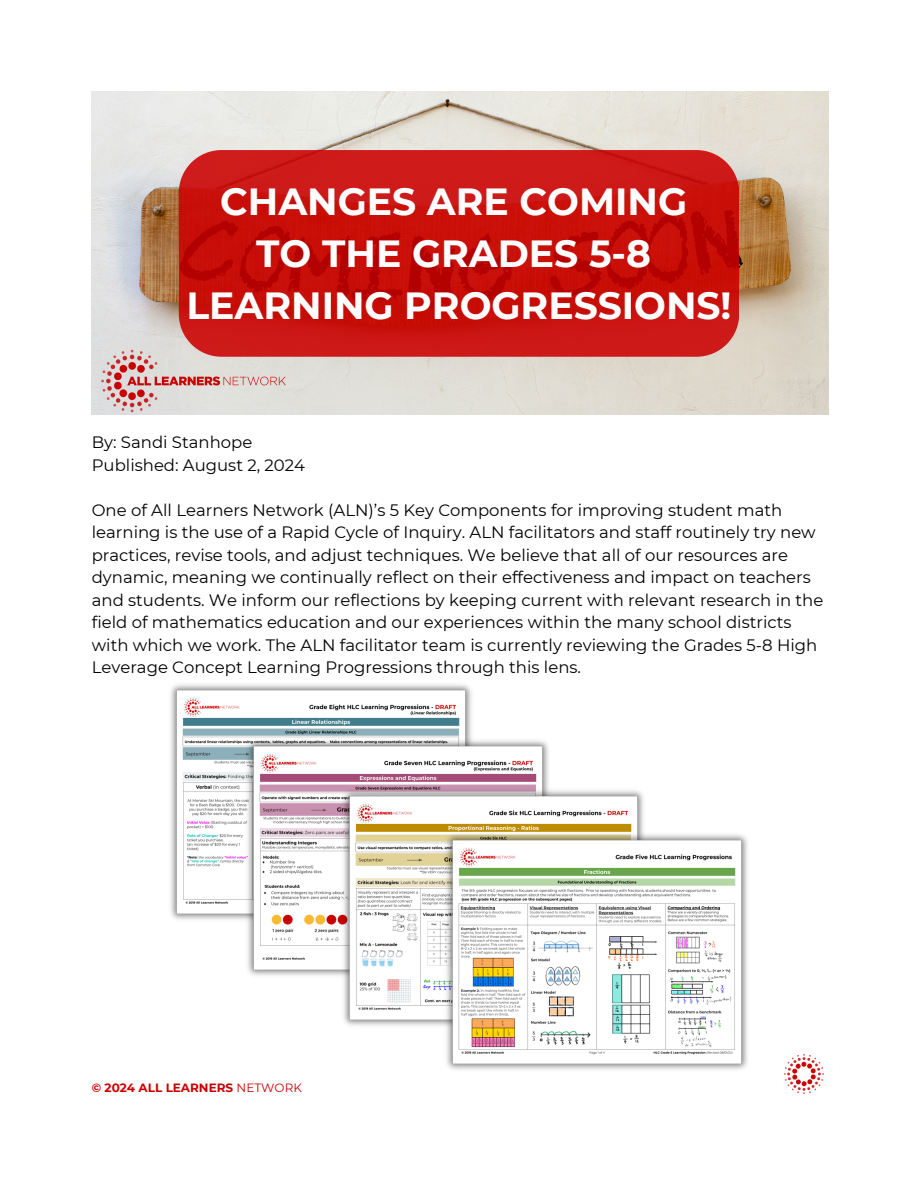
<style>
.page{position:relative;width:918px;height:1188px;background:#fff}
.page>*{position:absolute;margin:0;border:0;box-sizing:border-box;transform-origin:0 0}
.t1{font:700 37.8px/51.8px "Montserrat";color:#fff;text-align:center}
.t2{font:16.5px/22.5px "Montserrat";color:#000}
.t3{font:700 12px "Montserrat";color:#c00}
.s1{font-weight:400}
</style>
<div class="page">
<img style="left:92px;top:92px;width:737px;height:323px">
<img style="left:92px;top:346px;width:203px;height:69px">
<svg style="left:179px;top:150px;width:560px;height:207px;background:#c81511"></svg>
<img style="left:784px;top:1054px;width:40px;height:40px">
<img style="left:170px;top:684px;width:302px;height:236px">
<img style="left:239px;top:735px;width:310px;height:241px">
<img style="left:335px;top:786px;width:309px;height:240px">
<img style="left:438px;top:830px;width:310px;height:240px">
<p class="t1" style="left:186px;top:176px;width:547px">CHANGES ARE COMING<br>TO THE GRADES 5-8<br>LEARNING PROGRESSIONS!</p>
<p class="t2" style="left:92px;top:431px;width:215px">By: Sandi Stanhope<br>Published: August 2, 2024</p>
<h2 class="t2" style="left:92px;top:499px;width:733px">One of All Learners Network (ALN)’s 5 Key Components for improving student math learning is the use of a Rapid Cycle of Inquiry. ALN facilitators and staff routinely try new practices, revise tools, and adjust techniques. We believe that all of our resources are dynamic, meaning we continually reflect on their effectiveness and impact on teachers and students. We inform our reflections by keeping current with relevant research in the field of mathematics education and our experiences within the many school districts with which we work. The ALN facilitator team is currently reviewing the Grades 5-8 High Leverage Concept Learning Progressions through this lens.</h2>
<p class="t3" style="left:92px;top:1081px;width:212px">© 2024 ALL LEARNERS <span class="s1">NETWORK</span></p>
</div>
